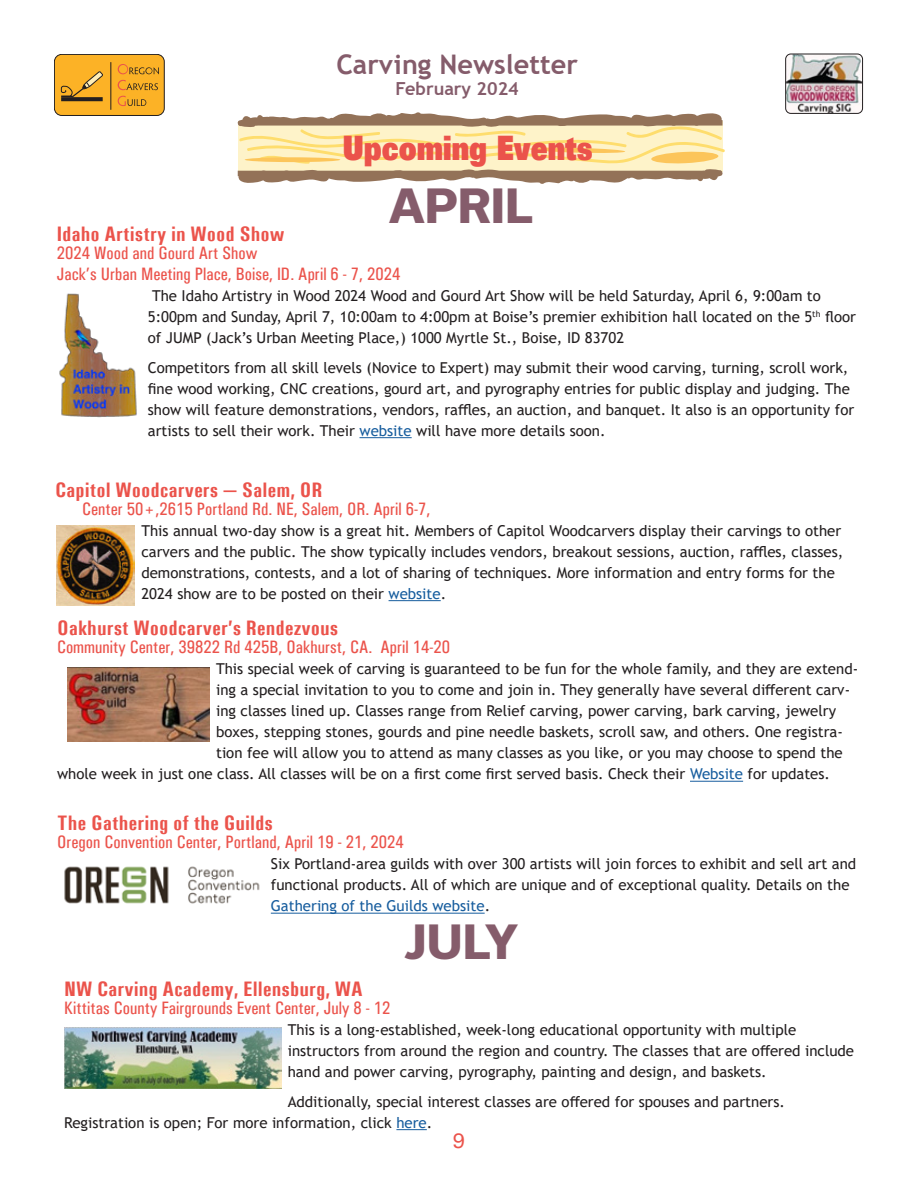
<style>
.page{position:relative;width:918px;height:1188px;background:#fff}
.page>*{position:absolute;margin:0;border:0;box-sizing:border-box;transform-origin:0 0}
.OCG_Headline{font:800 45px "Usual";color:#855c6b}
.OCG_Heading{font:900 33.75px "Univers LT";color:#eb534b;scale:.8 1}
.t1{font:700 27px "Trebuchet MS";color:#855c6b}
.OCG_H2{font:700 21px "Pt Utah Condensed";color:#eb534b}
.t2{font:21px "Utah";color:#eb534b}
.OCG_H3{font:18px "Pt Utah Condensed";color:#eb534b}
.OCG_Byline{font:18px "Pt Utah Condensed";color:#eb534b}
.t3{font:700 18px "Trebuchet MS";color:#855c6b}
.OCG_Body_indented{font:15px/21px "Trebuchet MS";color:#231f20}
.OCG_Body{font:15px/21px "Trebuchet MS";color:#231f20}
.OCG_H3-2{font:15px "Trebuchet MS";color:#231f20}
.s1{color:#175d9e}
</style>
<div class="page">
<div style="left:54px;top:54px;width:110px;height:61px;background:#fcb226;border-radius:7px"></div>
<div style="left:54px;top:54px;width:111px;height:62px;border:1px solid #231f20;border-radius:7px"></div>
<hr style="left:110px;top:62px;width:1px;height:48px;background:#231f20">
<hr style="left:61px;top:97px;width:42px;height:4px;background:#231f20">
<svg style="left:61px;top:71px;width:42px;height:28px"></svg>
<svg style="left:118px;top:64px;width:41px;height:10px"></svg>
<svg style="left:118px;top:80px;width:40px;height:10px"></svg>
<svg style="left:118px;top:96px;width:28px;height:10px"></svg>
<img style="left:786px;top:54px;width:77px;height:59px">
<div style="left:785px;top:54px;width:78px;height:60px;border:1px solid #231f20;border-radius:5px"></div>
<svg style="left:237px;top:112px;width:488px;height:72px;background:#e1cea4"></svg>
<hr style="left:389px;top:600px;width:52px;height:1px;background:#175d9e">
<hr style="left:360px;top:437px;width:52px;height:1px;background:#175d9e">
<img style="left:59px;top:293px;width:78px;height:125px">
<img style="left:57px;top:526px;width:78px;height:80px">
<hr style="left:690px;top:781px;width:53px;height:1px;background:#175d9e">
<img style="left:68px;top:668px;width:141px;height:74px">
<hr style="left:271px;top:913px;width:214px;height:1px;background:#175d9e">
<img style="left:64px;top:866px;width:196px;height:38px">
<img style="left:64px;top:1027px;width:217px;height:62px">
<hr style="left:396px;top:1129px;width:31px;height:1px;background:#175d9e">
<h3 class="t1" style="left:336px;top:47px;width:243px">Carving Newsletter</h3>
<p class="t3" style="left:396px;top:78px;width:125px">February 2024</p>
<p class="OCG_Heading" style="left:343px;top:125px;width:314px">Upcoming Events</p>
<p class="OCG_Headline" style="left:389px;top:180px;width:145px">APRIL</p>
<p class="OCG_H2" style="left:57px;top:222px;width:229px">Idaho Artistry in Wood Show</p>
<p class="OCG_H3" style="left:57px;top:243px;width:202px">2024 Wood and Gourd Art Show</p>
<p class="OCG_H3" style="left:57px;top:264px;width:345px">Jack’s Urban Meeting Place, Boise, ID. April 6 - 7, 2024</p>
<p class="OCG_Body_indented" style="left:148px;top:285px;width:710px">The Idaho Artistry in Wood 2024 Wood and Gourd Art Show will be held Saturday, April 6, 9:00am to<br>5:00pm and Sunday, April 7, 10:00am to 4:00pm at Boise’s premier exhibition hall located on the 5<sup>th</sup> floor of JUMP (Jack’s Urban Meeting Place,) 1000 Myrtle St., Boise, ID 83702</p>
<p class="OCG_Body" style="left:148px;top:357px;width:708px">Competitors from all skill levels (Novice to Expert) may submit their wood carving, turning, scroll work, fine wood working, CNC creations, gourd art, and pyrography entries for public display and judging. The show will feature demonstrations, vendors, raffles, an auction, and banquet. It also is an opportunity for artists to sell their work. Their <span class="s1">website</span> will have more details soon.</p>
<p class="OCG_H2" style="left:55px;top:477px;width:269px">Capitol Woodcarvers — Salem, OR</p>
<p class="OCG_Byline" style="left:82px;top:498px;width:350px">Center 50+,2615 Portland Rd. NE, Salem, OR. April 6-7,</p>
<p class="OCG_Body_indented" style="left:141px;top:520px;width:703px">This annual two-day show is a great hit. Members of Capitol Woodcarvers display their carvings to other carvers and the public. The show typically includes vendors, breakout sessions, auction, raffles, classes, demonstrations, contests, and a lot of sharing of techniques. More information and entry forms for the 2024 show are to be posted on their <span class="s1">website</span>.</p>
<p class="OCG_H2" style="left:57px;top:616px;width:283px">Oakhurst Woodcarver’s Rendezvous</p>
<p class="OCG_H3" style="left:57px;top:637px;width:395px">Community Center, 39822 Rd 425B, Oakhurst, CA. April 14-20</p>
<p class="OCG_H3-2" style="left:216px;top:660px;width:644px">This special week of carving is guaranteed to be fun for the whole family, and they are extend-</p>
<p class="OCG_H3-2" style="left:216px;top:681px;width:636px">ing a special invitation to you to come and join in. They generally have several different carv-</p>
<p class="OCG_H3-2" style="left:216px;top:702px;width:622px">ing classes lined up. Classes range from Relief carving, power carving, bark carving, jewelry</p>
<p class="OCG_H3-2" style="left:216px;top:723px;width:628px">boxes, stepping stones, gourds and pine needle baskets, scroll saw, and others. One registra-</p>
<p class="OCG_H3-2" style="left:216px;top:744px;width:628px">tion fee will allow you to attend as many classes as you like, or you may choose to spend the</p>
<p class="OCG_H3-2" style="left:57px;top:765px;width:775px">whole week in just one class. All classes will be on a first come first served basis. Check their <span class="s1">Website</span> for updates.</p>
<p class="OCG_H2" style="left:57px;top:811px;width:217px">The Gathering of the Guilds</p>
<p class="OCG_H3" style="left:57px;top:832px;width:348px">Oregon Convention Center, Portland, April 19 - 21, 2024</p>
<p class="OCG_Body_indented" style="left:271px;top:853px;width:587px">Six Portland-area guilds with over 300 artists will join forces to exhibit and sell art and functional products. All of which are unique and of exceptional quality. Details on the<br><span class="s1">Gathering of the Guilds website</span>.</p>
<p class="OCG_Headline" style="left:405px;top:916px;width:114px">JULY</p>
<p class="OCG_H2" style="left:64px;top:977px;width:300px">NW Carving Academy, Ellensburg, WA</p>
<p class="OCG_H3" style="left:64px;top:998px;width:328px">Kittitas County Fairgrounds Event Center, July 8 - 12</p>
<p class="OCG_Body" style="left:288px;top:1019px;width:568px">This is a long-established, week-long educational opportunity with multiple instructors from around the region and country. The classes that are offered include hand and power carving, pyrography, painting and design, and baskets.</p>
<p class="OCG_Body" style="left:64px;top:1091px;width:722px;text-indent:223px">Additionally, special interest classes are offered for spouses and partners.<br>Registration is open; For more information, click <span class="s1">here</span>.</p>
<h3 class="t2" style="left:452px;top:1129px;width:15px">9</h3>
</div>
